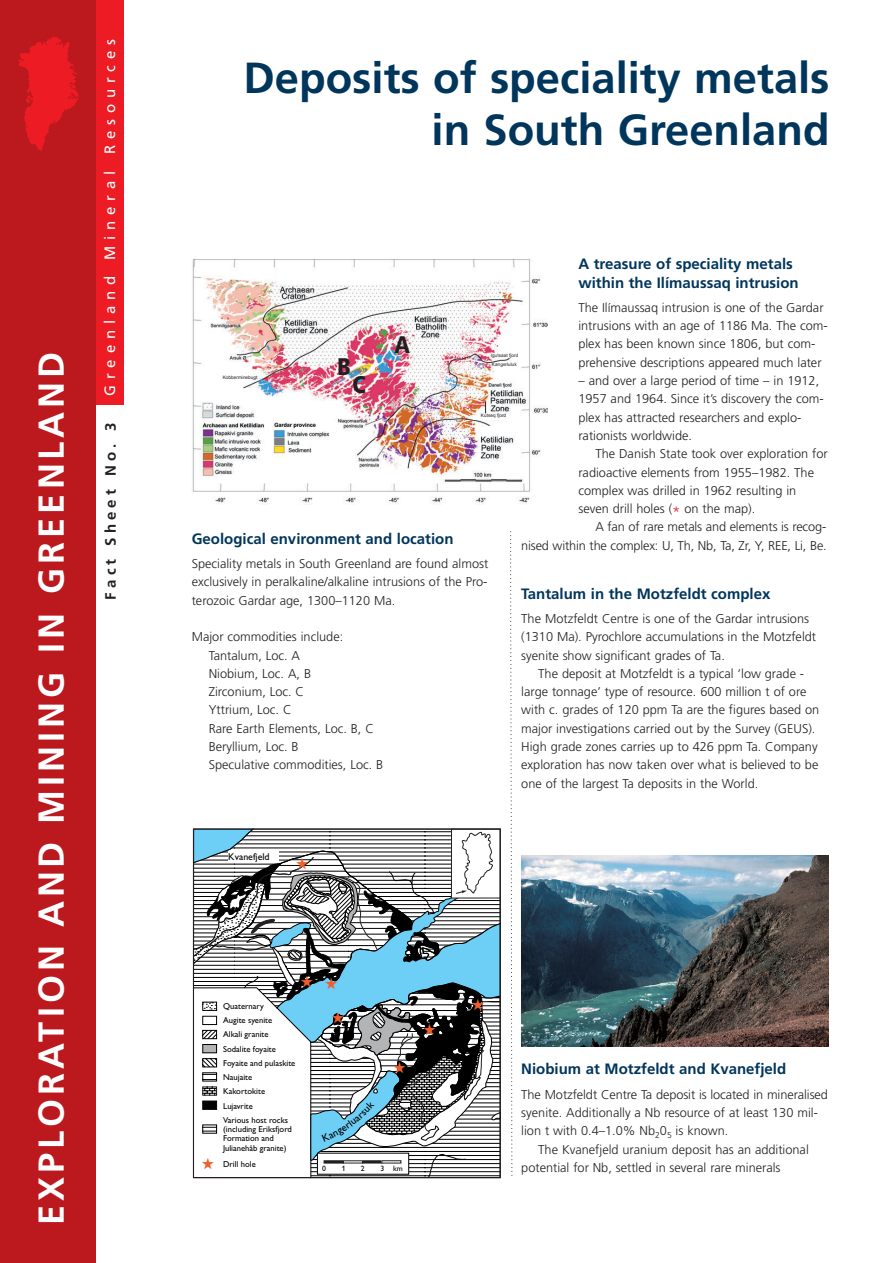
<style>
.page{position:relative;width:894px;height:1263px;background:#fff}
.page>*{position:absolute;margin:0;border:0;box-sizing:border-box;transform-origin:0 0}
.t1{font:700 43.5px/52.2px "Frutiger";color:#00355c;text-align:right}
.t2{font:700 36px "Frutiger";letter-spacing:.11em;color:#fff}
.t3{font:900 condensed 24px "Frutiger";color:#231f20}
.t4{font:700 15px/18.3px "Frutiger";color:#00355c}
.t5{font:15px "Frutiger";letter-spacing:.39em;color:#fff}
.t6{font:700 15px "Frutiger";letter-spacing:.28em;color:#231f20}
.t7{font:300 12.75px/18.3px "Frutiger";color:#231f20}
.t8{font:9.9px "Gill Alt One";color:#000}
.t9{font:8.55px/9.1px "Gill Alt One";color:#000}
.t10{font:7.65px "Gill Alt One";color:#000}
.t11{font:4.8px/9.1px "Arial";color:#231f20}
.s1{font-size:15px;color:#ed1c24}
</style>
<div class="page">
<svg style="left:510px;top:531px;width:3px;height:645px"></svg>
<div style="left:91px;top:0;width:33px;height:405px;background:#ed1c24"></div>
<div style="left:0;top:0;width:95px;height:1263px;background:#bc191f"></div>
<svg style="left:18px;top:37px;width:61px;height:114px"></svg>
<img style="left:192px;top:259px;width:356px;height:245px">
<hr style="left:473px;top:415px;width:30px;height:4px;background:#fff">
<img style="left:521px;top:855px;width:307px;height:191px">
<svg style="left:193px;top:828px;width:307px;height:351px"></svg>
<h2 class="t2" style="left:37px;top:1225px;width:875px;rotate:-90deg">EXPLORATION AND MINING IN GREENLAND</h2>
<p class="t5" style="left:104px;top:396px;width:358px;rotate:-90deg">Greenland Mineral Resources</p>
<p class="t6" style="left:104px;top:600px;width:179px;rotate:-90deg">Fact Sheet No. 3</p>
<h1 class="t1" style="left:244px;top:55px;width:588px">Deposits of speciality metals in South Greenland</h1>
<p class="t4" style="left:578px;top:256px;width:222px">A treasure of speciality metals within the Ilímaussaq intrusion</p>
<p class="t7" style="left:578px;top:299px;width:251px">The Ilímaussaq intrusion is one of the Gardar intrusions with an age of 1186 Ma. The com&shy;plex has been known since 1806, but com&shy;prehensive descriptions appeared much later</p>
<p class="t7" style="left:578px;top:372px;width:247px">– and over a large period of time – in 1912, 1957 and 1964. Since it’s discovery the com&shy;plex has attracted researchers and explo&shy;rationists worldwide.</p>
<p class="t7" style="left:578px;top:446px;width:251px;text-indent:17px">The Danish State took over exploration for radioactive elements from 1955–1982. The complex was drilled in 1962 resulting in seven drill holes (<span class="s1">*</span> on the map).</p>
<p class="t7" style="left:521px;top:519px;width:307px;text-align:right">A fan of rare metals and elements is recog-<br>nised within the complex: U, Th, Nb, Ta, Zr, Y, REE, Li, Be.</p>
<p class="t4" style="left:521px;top:585px;width:251px">Tantalum in the Motzfeldt complex</p>
<p class="t7" style="left:521px;top:610px;width:296px">The Motzfeldt Centre is one of the Gardar intrusions (1310 Ma). Pyrochlore accumulations in the Motzfeldt syenite show significant grades of Ta.</p>
<p class="t7" style="left:521px;top:665px;width:300px;text-indent:17px">The deposit at Motzfeldt is a typical ‘low grade - large tonnage’ type of resource. 600 million t of ore with c. grades of 120 ppm Ta are the figures based on major investigations carried out by the Survey (GEUS).<br>High grade zones carries up to 426 ppm Ta. Company exploration has now taken over what is believed to be one of the largest Ta deposits in the World.</p>
<h3 class="t3" style="left:394px;top:335px;width:17px">A</h3>
<p class="t11" style="left:491px;top:351px;width:29px">Igutsaat fjord<br>Kangerluluk</p>
<h3 class="t3" style="left:337px;top:357px;width:15px">B</h3>
<p class="t11" style="left:223px;top:373px;width:36px">Kobberminebugt</p>
<h3 class="t3" style="left:352px;top:375px;width:15px">C</h3>
<p class="t11" style="left:481px;top:411px;width:27px">Kutseq fjord</p>
<p class="t4" style="left:192px;top:531px;width:263px">Geological environment and location</p>
<p class="t7" style="left:192px;top:555px;width:298px;text-align:justify">Speciality metals in South Greenland are found almost exclusively in peralkaline/alkaline intrusions of the Pro&shy;terozoic Gardar age, 1300–1120 Ma.</p>
<p class="t7" style="left:209px;top:629px;width:176px;text-indent:-17px">Major commodities include:<br>Tantalum, Loc. A<br>Niobium, Loc. A, B<br>Zirconium, Loc. C<br>Yttrium, Loc. C<br>Rare Earth Elements, Loc. B, C<br>Beryllium, Loc. B<br>Speculative commodities, Loc. B</p>
<p class="t8" style="left:228px;top:854px;width:43px">Kvanefjeld</p>
<p class="t9" style="left:223px;top:1002px;width:42px">Quaternary</p>
<p class="t9" style="left:223px;top:1016px;width:51px">Augite syenite</p>
<p class="t9" style="left:223px;top:1031px;width:47px">Alkali granite</p>
<p class="t9" style="left:223px;top:1042px;width:74px;line-height:14.4px">Sodalite foyaite<br>Foyaite and pulaskite</p>
<p class="t9" style="left:223px;top:1074px;width:31px">Naujaite</p>
<p class="t9" style="left:223px;top:1088px;width:43px">Kakortokite</p>
<p class="t9" style="left:223px;top:1102px;width:31px">Lujavrite</p>
<p class="t9" style="left:223px;top:1116px;width:70px">Various host rocks (including Eriksfjord<br>Formation and<br>Julianehåb granite)</p>
<p class="t9" style="left:223px;top:1160px;width:34px">Drill hole</p>
<p class="t10" style="left:322px;top:1166px;width:5px">0</p>
<p class="t10" style="left:342px;top:1166px;width:5px">1</p>
<p class="t10" style="left:361px;top:1166px;width:5px">2</p>
<p class="t10" style="left:380px;top:1166px;width:24px">3 km</p>
<p class="t4" style="left:521px;top:1061px;width:267px">Niobium at Motzfeldt and Kvanefjeld</p>
<p class="t7" style="left:521px;top:1086px;width:308px">The Motzfeldt Centre Ta deposit is located in mineralised syenite. Additionally a Nb resource of at least 130 mil&shy;lion t with 0.4–1.0% Nb<sub>2</sub>0<sub>5</sub> is known.</p>
<p class="t7" style="left:521px;top:1141px;width:289px;text-indent:17px">The Kvanefjeld uranium deposit has an additional potential for Nb, settled in several rare minerals</p>
</div>
